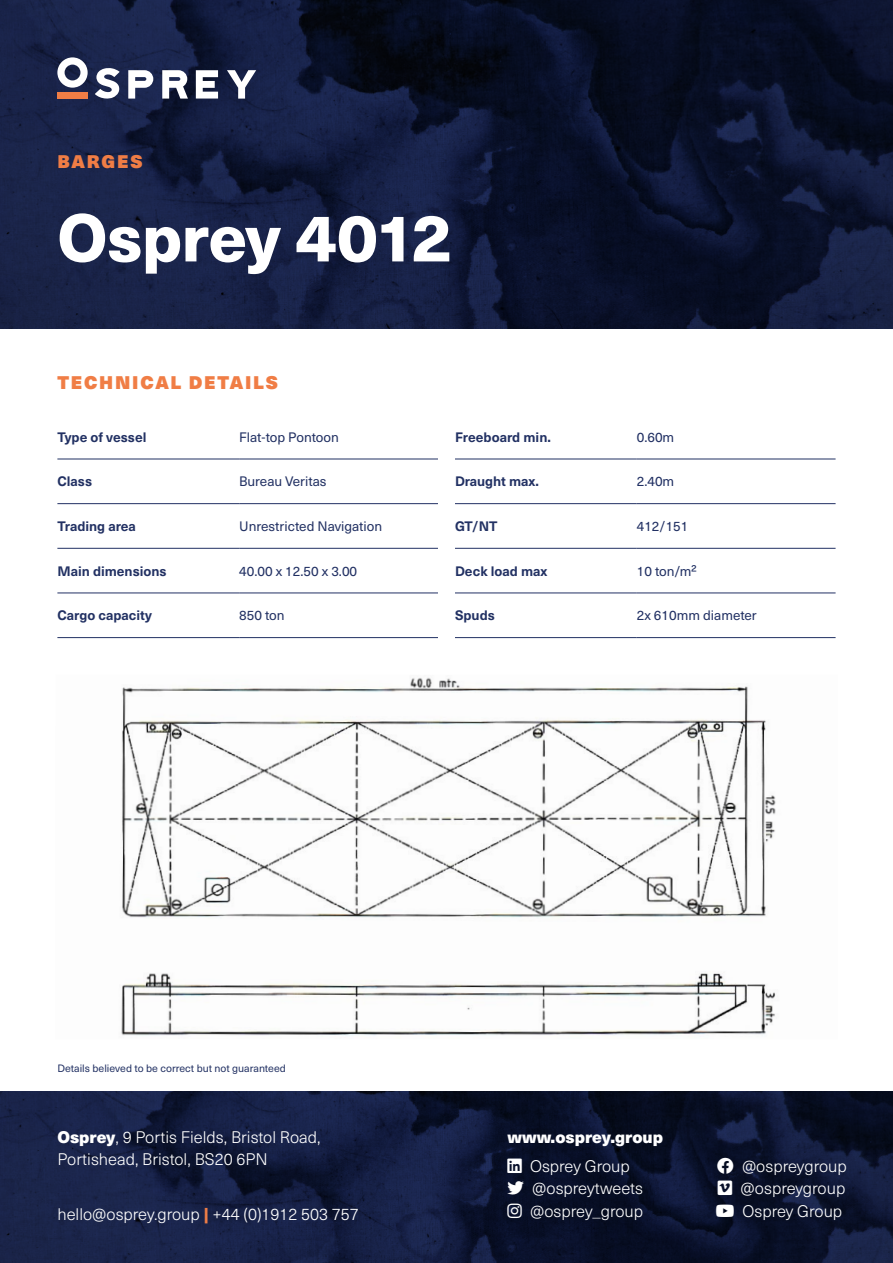
<style>
.page{position:relative;width:893px;height:1263px;background:#fff}
.page>*{position:absolute;margin:0;border:0;box-sizing:border-box;transform-origin:0 0}
.t1{font:800 66px "Neue Haas Unica W1 G";letter-spacing:-.01em;color:#fff}
.t2{font:18px "Neue Haas Unica W1 G X Black";letter-spacing:.1em;color:#f07d45}
.t3{font:300 16.5px/22.5px "Neue Haas Unica W1 G";color:#fff}
.t4{font:900 16.5px "Neue Haas Unica W1 G";color:#fff}
.t5{font:700 13.5px "Neue Haas Unica W1 G";color:#223163}
.t6{font:13.5px "Neue Haas Unica W1 G";color:#223163}
.t7{font:13.5px "Neue Haas Unica W1 G";color:#213063}
.t8{font:10.5px "Neue Haas Unica W1 G";color:#223163}
.s1{font-weight:900}
.s2{font-weight:900;color:#ef7d46}
</style>
<div class="page">
<img style="left:0;top:0;width:893px;height:328px">
<svg style="left:95px;top:68px;width:25px;height:31px"></svg>
<svg style="left:128px;top:70px;width:25px;height:29px"></svg>
<svg style="left:162px;top:70px;width:26px;height:29px"></svg>
<svg style="left:196px;top:70px;width:22px;height:29px"></svg>
<svg style="left:227px;top:70px;width:29px;height:29px"></svg>
<svg style="left:57px;top:57px;width:31px;height:31px"></svg>
<div style="left:57px;top:92px;width:31px;height:7px;background:#f07d45"></div>
<hr style="left:57px;top:459px;width:182px;height:1px;background:#213063">
<hr style="left:239px;top:459px;width:199px;height:1px;background:#213063">
<hr style="left:57px;top:503px;width:182px;height:1px;background:#213063">
<hr style="left:239px;top:503px;width:199px;height:1px;background:#213063">
<hr style="left:57px;top:548px;width:182px;height:1px;background:#213063">
<hr style="left:239px;top:548px;width:199px;height:1px;background:#213063">
<hr style="left:57px;top:593px;width:182px;height:1px;background:#213063">
<hr style="left:239px;top:593px;width:199px;height:1px;background:#213063">
<hr style="left:57px;top:637px;width:182px;height:1px;background:#213063">
<hr style="left:239px;top:637px;width:199px;height:1px;background:#213063">
<hr style="left:455px;top:459px;width:182px;height:1px;background:#213063">
<hr style="left:637px;top:459px;width:199px;height:1px;background:#213063">
<hr style="left:455px;top:503px;width:182px;height:1px;background:#213063">
<hr style="left:637px;top:503px;width:199px;height:1px;background:#213063">
<hr style="left:455px;top:548px;width:182px;height:1px;background:#213063">
<hr style="left:637px;top:548px;width:199px;height:1px;background:#213063">
<hr style="left:455px;top:593px;width:182px;height:1px;background:#213063">
<hr style="left:637px;top:593px;width:199px;height:1px;background:#213063">
<hr style="left:455px;top:637px;width:182px;height:1px;background:#213063">
<hr style="left:637px;top:637px;width:199px;height:1px;background:#213063">
<img style="left:121px;top:677px;width:655px;height:359px">
<svg style="left:0;top:1091px;width:893px;height:172px;background:#101938"></svg>
<svg style="left:507px;top:1158px;width:15px;height:15px"></svg>
<svg style="left:507px;top:1181px;width:17px;height:14px"></svg>
<svg style="left:507px;top:1203px;width:15px;height:15px"></svg>
<svg style="left:717px;top:1157px;width:16px;height:16px"></svg>
<svg style="left:718px;top:1181px;width:14px;height:14px"></svg>
<svg style="left:716px;top:1204px;width:18px;height:13px"></svg>
<p class="t2" style="left:57px;top:147px;width:87px">BARGES</p>
<h1 class="t1" style="left:57px;top:187px;width:396px">Osprey 4012</h1>
<p class="t2" style="left:57px;top:368px;width:222px">TECHNICAL DETAILS</p>
<p class="t5" style="left:57px;top:427px;width:91px">Type of vessel</p>
<p class="t6" style="left:239px;top:427px;width:101px">Flat-top Pontoon</p>
<p class="t5" style="left:57px;top:471px;width:36px">Class</p>
<p class="t6" style="left:239px;top:472px;width:89px">Bureau Veritas</p>
<p class="t5" style="left:57px;top:516px;width:80px">Trading area</p>
<p class="t6" style="left:239px;top:516px;width:144px">Unrestricted Navigation</p>
<p class="t5" style="left:57px;top:561px;width:111px">Main dimensions</p>
<p class="t7" style="left:239px;top:561px;width:119px">40.00 x 12.50 x 3.00</p>
<p class="t5" style="left:57px;top:605px;width:96px">Cargo capacity</p>
<p class="t6" style="left:239px;top:606px;width:47px">850 ton</p>
<p class="t5" style="left:455px;top:427px;width:97px">Freeboard min.</p>
<p class="t7" style="left:637px;top:427px;width:39px">0.60m</p>
<p class="t5" style="left:455px;top:471px;width:86px">Draught max.</p>
<p class="t7" style="left:637px;top:472px;width:39px">2.40m</p>
<p class="t5" style="left:455px;top:516px;width:44px">GT/NT</p>
<p class="t7" style="left:637px;top:516px;width:53px">412/151</p>
<p class="t5" style="left:455px;top:561px;width:94px">Deck load max</p>
<p class="t7" style="left:637px;top:561px;width:62px">10 ton/m²</p>
<p class="t5" style="left:455px;top:605px;width:41px">Spuds</p>
<p class="t7" style="left:637px;top:606px;width:121px">2x 610mm diameter</p>
<p class="t8" style="left:57px;top:1060px;width:230px">Details believed to be correct but not guaranteed</p>
<p class="t3" style="left:57px;top:1125px;width:265px"><span class="s1">Osprey</span>, 9 Portis Fields, Bristol Road,<br>Portishead, Bristol, BS20 6PN</p>
<p class="t3" style="left:57px;top:1202px;width:303px">hello@osprey.group <span class="s2">|</span> +44 (0)1912 503 757</p>
<p class="t4" style="left:507px;top:1123px;width:157px">www.osprey.group</p>
<p class="t3" style="left:507px;top:1154px;width:124px">■■ Osprey Group</p>
<p class="t3" style="left:507px;top:1176px;width:137px">▼▼▼ @ospreytweets</p>
<p class="t3" style="left:507px;top:1199px;width:137px">■▲▼ @osprey_group</p>
<p class="t3" style="left:717px;top:1154px;width:131px">□□ @ospreygroup</p>
<p class="t3" style="left:718px;top:1176px;width:129px">❖□ @ospreygroup</p>
<p class="t3" style="left:716px;top:1199px;width:128px">□◆▼◆ Osprey Group</p>
</div>
